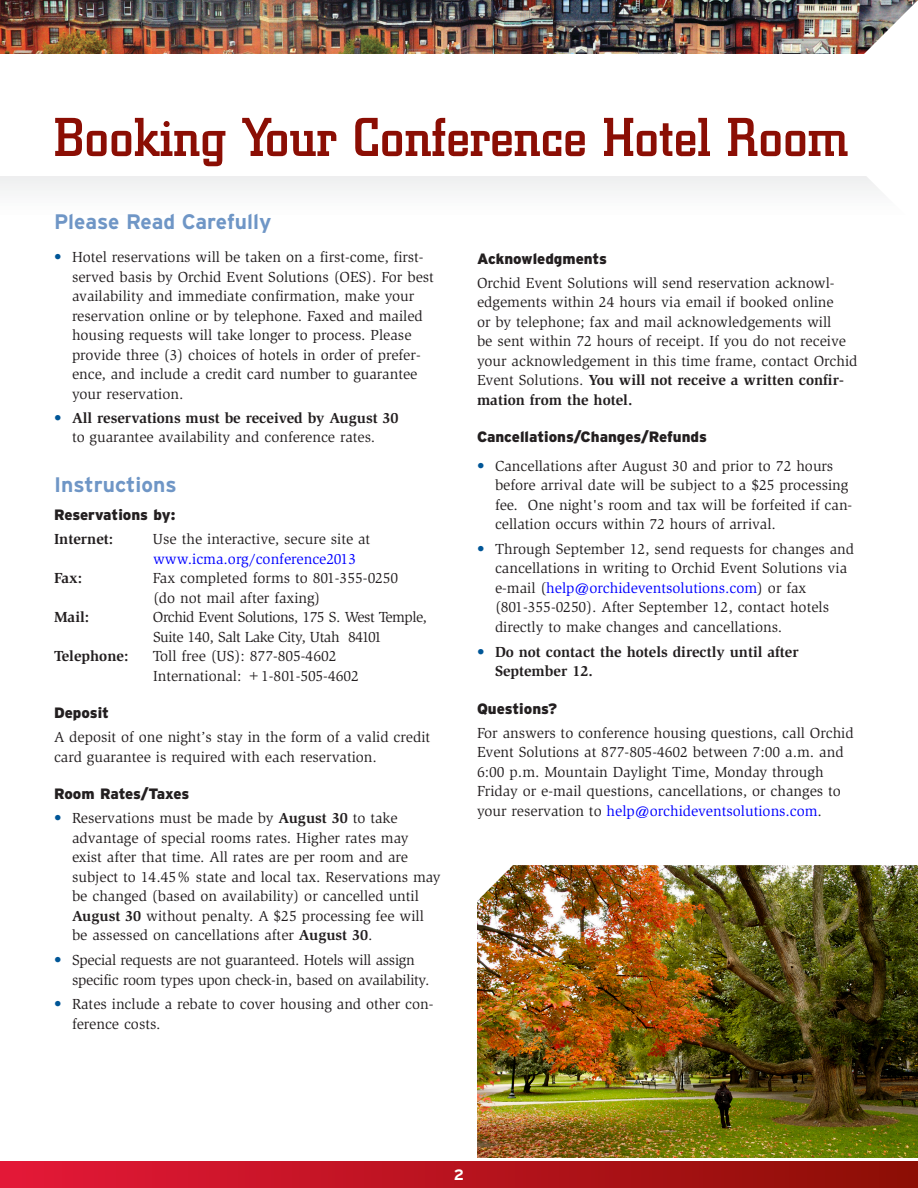
<style>
.page{position:relative;width:918px;height:1188px;background:#fff}
.page>*{position:absolute;margin:0;border:0;box-sizing:border-box;transform-origin:0 0}
.t1{font:500 54px "City";color:#8b0e04}
.ha{font:700 21px "Interstate";color:#6f96c6}
.t1-2{font:15px/19.5px "Slimbach Std";color:#231f20}
.t1-3{font:15px/19.5px "Slimbach Std";letter-spacing:-.02em;color:#231f20}
.hb{font:900 15px "Interstate";color:#231f20}
.t1-4{font:700 15px/19.5px "Slimbach Std";color:#231f20}
.t1-5{font:15px/19.5px "Slimbach Std";letter-spacing:-.03em;color:#231f20}
.t2{font:700 15px "Interstate";color:#fff}
.s1{color:#005697}
.s2{font-weight:700;color:#005697}
.s3{font-weight:700}
.s4{color:#00f}
</style>
<div class="page">
<div style="left:0;top:1161px;width:918px;height:27px;background:linear-gradient(to right,#e51838,#8c0e04)"></div>
<div style="left:0;top:177px;width:918px;height:49px;background:#f9f9fa"></div>
<img style="left:477px;top:865px;width:441px;height:293px">
<img style="left:0;top:0;width:860px;height:54px">
<svg style="left:860px;top:0;width:58px;height:180px"></svg>
<p class="t1" style="left:54px;top:108px;width:796px">Booking Your Conference Hotel Room</p>
<p class="ha" style="left:54px;top:210px;width:219px">Please Read Carefully</p>
<p class="t1-2" style="left:72px;top:248px;width:363px;text-indent:-18px"><span class="s1">•</span> Hotel reservations will be taken on a first-come, first&shy;served basis by Orchid Event Solutions (OES). For best availability and immediate confirmation, make your reservation online or by telephone. Faxed and mailed housing requests will take longer to process. Please provide three (3) choices of hotels in order of prefer&shy;ence, and include a credit card number to guarantee your reservation.</p>
<p class="t1-2" style="left:54px;top:408px;width:346px;text-align:center"><span class="s2">•</span> <span class="s3">All reservations must be received by August 30 </span>to guarantee availability and conference rates.</p>
<p class="ha" style="left:54px;top:473px;width:124px">Instructions</p>
<p class="hb" style="left:54px;top:507px;width:123px">Reservations by:</p>
<p class="t1-4" style="left:54px;top:530px;width:61px">Internet:</p>
<p class="t1-2" style="left:153px;top:530px;width:219px">Use the interactive, secure site at <span class="s4">www.icma.org/conference2013</span></p>
<p class="t1-4" style="left:54px;top:569px;width:30px">Fax:</p>
<p class="t1-2" style="left:153px;top:569px;width:247px">Fax completed forms to 801-355-0250 (do not mail after faxing)</p>
<p class="t1-4" style="left:54px;top:608px;width:37px">Mail:</p>
<p class="t1-5" style="left:153px;top:608px;width:275px">Orchid Event Solutions, 175 S. West Temple,<br>Suite 140, Salt Lake City, Utah 84101</p>
<p class="t1-4" style="left:54px;top:647px;width:76px">Telephone:</p>
<p class="t1-2" style="left:153px;top:647px;width:185px">Toll free (US): 877-805-4602</p>
<p class="t1-2" style="left:153px;top:666px;width:207px">International: +1-801-505-4602</p>
<p class="hb" style="left:54px;top:705px;width:57px">Deposit</p>
<p class="t1-2" style="left:54px;top:728px;width:378px">A deposit of one night’s stay in the form of a valid credit card guarantee is required with each reservation.</p>
<p class="hb" style="left:54px;top:786px;width:137px">Room Rates/Taxes</p>
<p class="t1-2" style="left:72px;top:809px;width:370px;text-indent:-18px"><span class="s1">•</span> Reservations must be made by <span class="s3">August 30</span> to take advantage of special rooms rates. Higher rates may exist after that time. All rates are per room and are subject to 14.45% state and local tax. Reservations may be changed (based on availability) or cancelled until <span class="s3">August 30</span> without penalty. A $25 processing fee will be assessed on cancellations after <span class="s3">August 30</span>.</p>
<p class="t1-3" style="left:72px;top:950px;width:359px;text-indent:-18px"><span class="s1">•</span> Special requests are not guaranteed. Hotels will assign specific room types upon check-in, based on availability.</p>
<p class="t1-2" style="left:72px;top:995px;width:363px;text-indent:-18px"><span class="s1">•</span> Rates include a rebate to cover housing and other con&shy;ference costs.</p>
<p class="hb" style="left:477px;top:250px;width:132px">Acknowledgments</p>
<p class="t1-2" style="left:477px;top:273px;width:382px">Orchid Event Solutions will send reservation acknowl&shy;edgements within 24 hours via email if booked online<br>or by telephone; fax and mail acknowledgements will<br>be sent within 72 hours of receipt. If you do not receive your acknowledgement in this time frame, contact Orchid Event Solutions. <span class="s3">You will not receive a written confir&shy;mation from the hotel.</span></p>
<p class="hb" style="left:477px;top:428px;width:231px">Cancellations/Changes/Refunds</p>
<p class="t1-2" style="left:495px;top:456px;width:359px;text-indent:-18px"><span class="s1">•</span> Cancellations after August 30 and prior to 72 hours before arrival date will be subject to a $25 processing fee. One night's room and tax will be forfeited if can&shy;cellation occurs within 72 hours of arrival.</p>
<p class="t1-2" style="left:495px;top:539px;width:361px;text-indent:-18px"><span class="s1">•</span> Through September 12, send requests for changes and cancellations in writing to Orchid Event Solutions via e-mail (<span class="s4">help@orchideventsolutions.com</span>) or fax (801-355-0250). After September 12, contact hotels directly to make changes and cancellations.</p>
<p class="t1-4" style="left:495px;top:642px;width:305px;text-indent:-18px"><span class="s1">•</span> Do not contact the hotels directly until after<br>September 12.</p>
<p class="hb" style="left:477px;top:700px;width:82px">Questions?</p>
<p class="t1-2" style="left:477px;top:723px;width:378px">For answers to conference housing questions, call Orchid Event Solutions at 877-805-4602 between 7:00 a.m. and 6:00 p.m. Mountain Daylight Time, Monday through Friday or e-mail questions, cancellations, or changes to your reservation to <span class="s4">help@orchideventsolutions.com</span>.</p>
<p class="t2" style="left:454px;top:1167px;width:12px">2</p>
</div>
